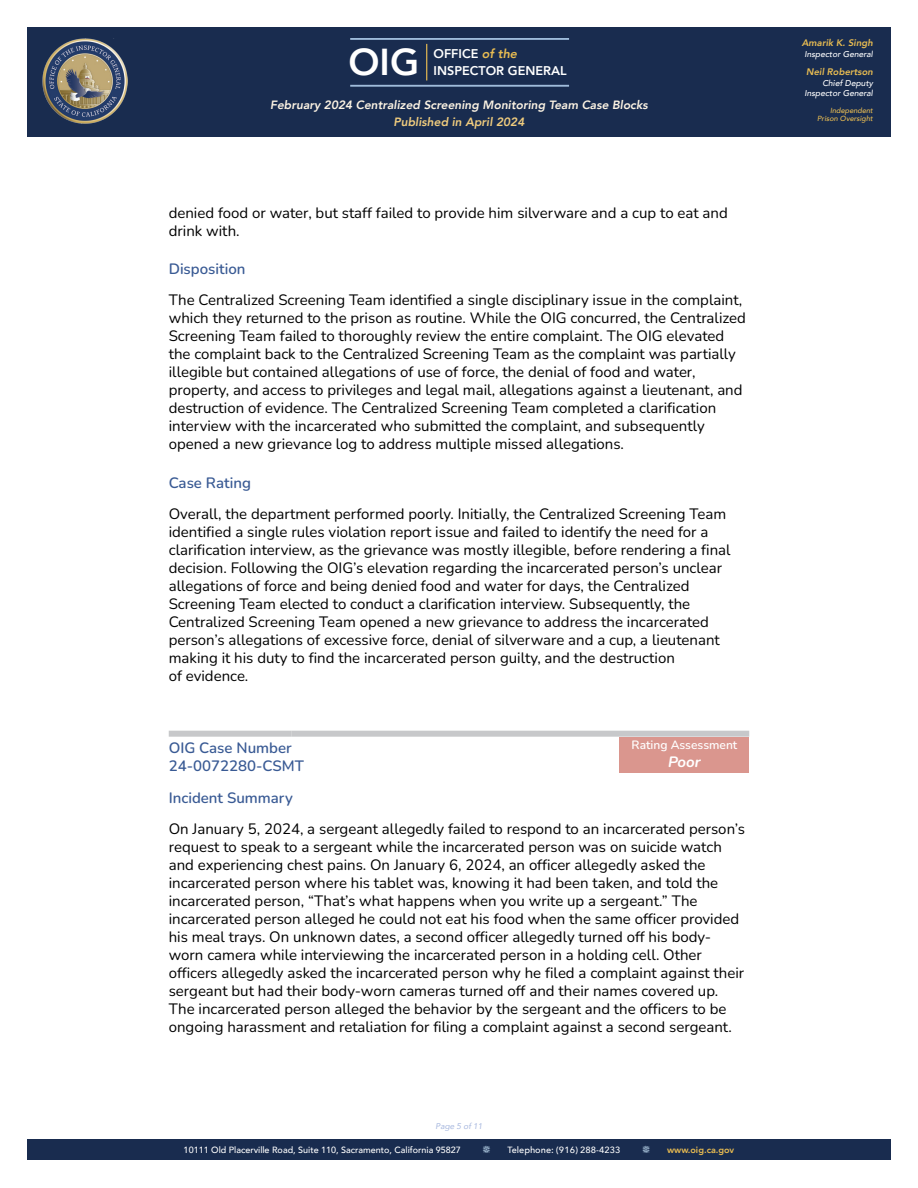
<style>
.page{position:relative;width:918px;height:1188px;background:#fff}
.page>*{position:absolute;margin:0;border:0;box-sizing:border-box;transform-origin:0 0}
.t1{font:800 37.35px "Avenir";color:#fff}
.t2{font:200 15px/18px "Nunito";color:#000}
.t3{font:200 15px/18px "Nunito";color:#395a94}
.t4{font:italic 200 15px "Nunito";color:#fff}
.t5{font:800 12.6px/16.8px "Avenir";color:#fff}
.t6{font:italic 800 12px "Avenir";color:#fdf4e4}
.t7{font:italic 800 12px "Avenir";color:#f0cc7e}
.t8{font:200 12px "Nunito";color:#fff}
.t9{font:italic 800 9.45px "Avenir";color:#e8bc52}
.t10{font:500 9px "Avenir";color:#fff}
.t11{font:500 9px "Avenir Next";color:#fff}
.t12{font:800 9px "Avenir";color:#e9bc51}
.t13{font:italic 500 8.4px/10.2px "Avenir";color:#fff;text-align:right}
.t14{font:italic 8.25px "Avenir";color:#a5b6de}
.t15{font:italic 500 7.35px/8.9px "Avenir";color:#e8bc52;text-align:right}
.s1{font-style:italic;color:#e8bc52}
</style>
<div class="page">
<div style="left:27px;top:1140px;width:864px;height:20px;background:#192c4f"></div>
<div style="left:27px;top:27px;width:864px;height:109px;background:#192c4f"></div>
<hr style="left:426px;top:44px;width:1px;height:36px;background:#e4b952">
<hr style="left:350px;top:85px;width:219px;height:2px;background:#c2e1ff">
<hr style="left:350px;top:38px;width:219px;height:2px;background:#c0e0ff">
<img style="left:42px;top:39px;width:85px;height:85px">
<div style="left:169px;top:731px;width:123px;height:6px;background:#c7c8ca"></div>
<div style="left:292px;top:731px;width:457px;height:6px;background:#c7c8ca"></div>
<div style="left:620px;top:737px;width:129px;height:35px;background:#da968e"></div>
<h1 class="t1" style="left:348px;top:33px;width:72px">OIG</h1>
<p class="t5" style="left:434px;top:45px;width:135px">OFFICE <span class="s1">of the<br></span>INSPECTOR GENERAL</p>
<p class="t6" style="left:270px;top:97px;width:379px">February 2024 Centralized Screening Monitoring Team Case Blocks</p>
<p class="t7" style="left:394px;top:115px;width:132px">Published in April 2024</p>
<p class="t2" style="left:169px;top:203px;width:561px">denied food or water, but staff failed to provide him silverware and a cup to eat and drink with.</p>
<p class="t3" style="left:169px;top:259px;width:78px">Disposition</p>
<p class="t2" style="left:169px;top:291px;width:579px">The Centralized Screening Team identified a single disciplinary issue in the complaint, which they returned to the prison as routine. While the OIG concurred, the Centralized Screening Team failed to thoroughly review the entire complaint. The OIG elevated the complaint back to the Centralized Screening Team as the complaint was partially illegible but contained allegations of use of force, the denial of food and water, property, and access to privileges and legal mail, allegations against a lieutenant, and destruction of evidence. The Centralized Screening Team completed a clarification interview with the incarcerated who submitted the complaint, and subsequently opened a new grievance log to address multiple missed allegations.</p>
<p class="t3" style="left:169px;top:473px;width:84px">Case Rating</p>
<p class="t2" style="left:169px;top:504px;width:563px">Overall, the department performed poorly. Initially, the Centralized Screening Team identified a single rules violation report issue and failed to identify the need for a clarification interview, as the grievance was mostly illegible, before rendering a final decision. Following the OIG’s elevation regarding the incarcerated person’s unclear allegations of force and being denied food and water for days, the Centralized Screening Team elected to conduct a clarification interview. Subsequently, the Centralized Screening Team opened a new grievance to address the incarcerated person’s allegations of excessive force, denial of silverware and a cup, a lieutenant making it his duty to find the incarcerated person guilty, and the destruction<br>of evidence.</p>
<p class="t8" style="left:632px;top:736px;width:107px">Rating Assessment</p>
<p class="t4" style="left:668px;top:751px;width:34px">Poor</p>
<p class="t3" style="left:169px;top:738px;width:137px">OIG Case Number<br>24-0072280-CSMT</p>
<p class="t3" style="left:169px;top:788px;width:126px">Incident Summary</p>
<p class="t2" style="left:169px;top:819px;width:578px">On January 5, 2024, a sergeant allegedly failed to respond to an incarcerated person’s request to speak to a sergeant while the incarcerated person was on suicide watch and experiencing chest pains. On January 6, 2024, an officer allegedly asked the incarcerated person where his tablet was, knowing it had been taken, and told the incarcerated person, “That’s what happens when you write up a sergeant.” The incarcerated person alleged he could not eat his food when the same officer provided his meal trays. On unknown dates, a second officer allegedly turned off his body&shy;worn camera while interviewing the incarcerated person in a holding cell. Other officers allegedly asked the incarcerated person why he filed a complaint against their sergeant but had their body-worn cameras turned off and their names covered up.<br>The incarcerated person alleged the behavior by the sergeant and the officers to be ongoing harassment and retaliation for filing a complaint against a second sergeant.</p>
<p class="t14" style="left:436px;top:1121px;width:48px">Page 5 of 11</p>
<p class="t10" style="left:184px;top:1142px;width:279px">10111 Old Placerville Road, Suite 110, Sacramento, California 95827</p>
<p class="t11" style="left:507px;top:1142px;width:115px">Telephone: (916) 288-4233</p>
<p class="t12" style="left:667px;top:1142px;width:69px">www.oig.ca.gov</p>
<p class="t9" style="left:802px;top:37px;width:73px">Amarik K. Singh</p>
<p class="t13" style="left:805px;top:49px;width:70px">Inspector General</p>
<p class="t9" style="left:806px;top:66px;width:68px">Neil Robertson</p>
<p class="t13" style="left:805px;top:78px;width:70px">Chief Deputy<br>Inspector General</p>
<p class="t15" style="left:817px;top:106px;width:57px">Independent<br>Prison Oversight</p>
</div>
